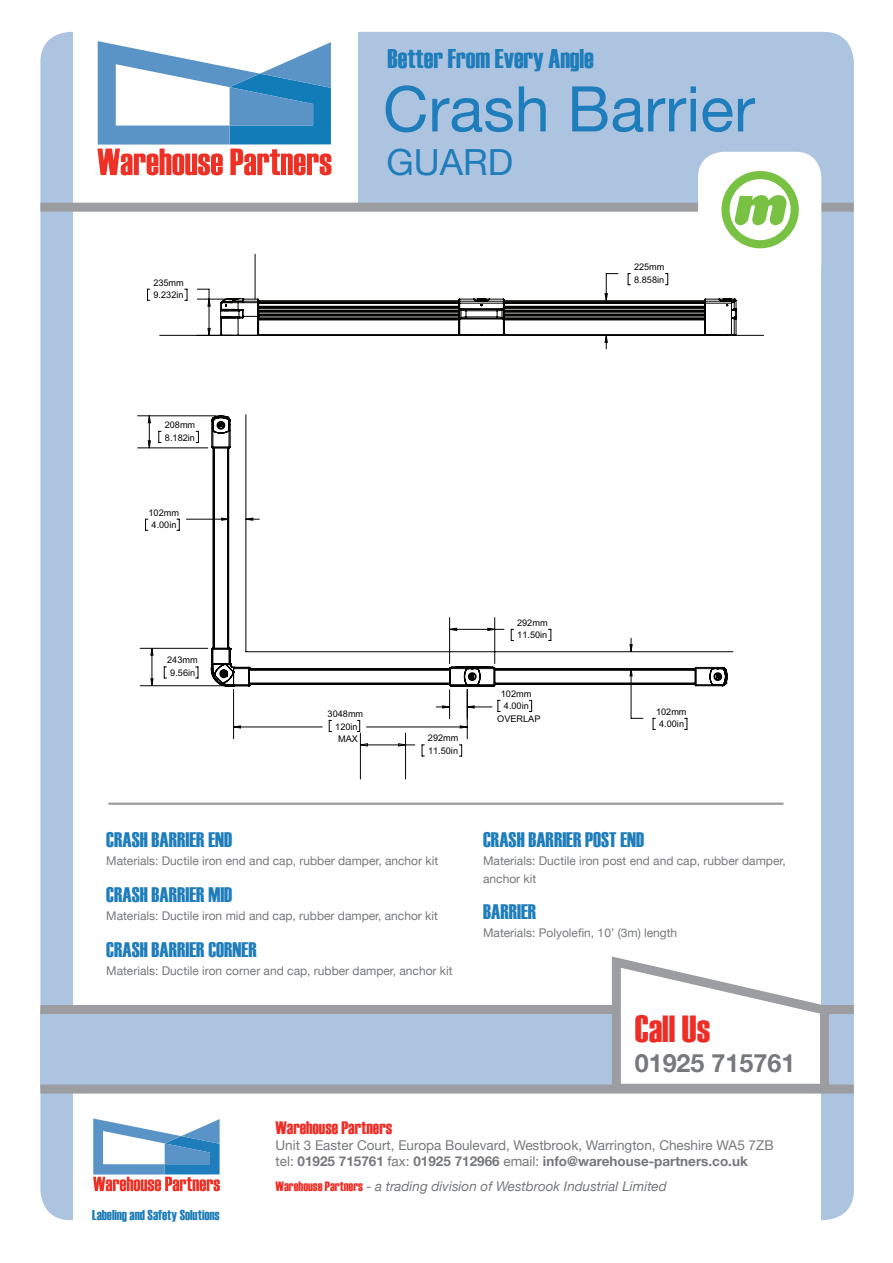
<style>
.page{position:relative;width:893px;height:1263px;background:#fff}
.page>*{position:absolute;margin:0;border:0;box-sizing:border-box;transform-origin:0 0}
.t1{font:63px "Helvetica Neue";color:#1e7dba}
.t2{font:37.65px "Haettenschweiler";color:#ee2d26}
.t3{font:36px "Helvetica Neue";color:#1e7dba}
.t4{font:27px "Haettenschweiler";color:#1e7dba}
.t5{font:700 25.05px "Helvetica Neue";color:#76787b}
.t6{font:21px "Haettenschweiler";color:#1e7dba}
.t7{font:18px "Haettenschweiler";color:#ee2d26}
.t8{font:14.25px "Haettenschweiler";color:#1d7cb7}
.t9{font:13.5px "Helvetica Neue";color:#76787b}
.t10{font:700 13.5px "Helvetica Neue";color:#76787b}
.t11{font:italic 13.5px "Helvetica Neue";color:#76787b}
.t12{font:12px/18px "Helvetica Neue";color:#76787b}
.t13{font:9.15px/12.8px "Arial";color:#040503}
.s1{font-weight:400}
.s2{font-family:"Haettenschweiler";font-style:normal;color:#ee2d26}
.s3{font-style:normal}
</style>
<div class="page">
<div style="left:40px;top:32px;width:814px;height:1188px;background:#adc4e0;border-radius:30px"></div>
<div style="left:73px;top:0;width:285px;height:306px;background:#fff"></div>
<svg style="left:97px;top:41px;width:234px;height:134px"></svg>
<div style="left:73px;top:207px;width:748px;height:1056px;background:#fff"></div>
<div style="left:73px;top:1014px;width:534px;height:70px;background:#adc4e0"></div>
<div style="left:40px;top:1005px;width:814px;height:9px;background:#9b9da1"></div>
<div style="left:40px;top:203px;width:814px;height:9px;background:#9b9da1"></div>
<svg style="left:93px;top:1118px;width:127px;height:73px"></svg>
<svg style="left:607px;top:956px;width:228px;height:138px"></svg>
<svg style="left:422px;top:744px;width:2px;height:13px"></svg>
<svg style="left:459px;top:744px;width:3px;height:13px"></svg>
<hr style="left:360px;top:733px;width:1px;height:46px;background:#040503">
<hr style="left:405px;top:733px;width:1px;height:46px;background:#040503">
<hr style="left:360px;top:744px;width:46px;height:1px;background:#040503">
<svg style="left:147px;top:289px;width:3px;height:12px"></svg>
<svg style="left:185px;top:289px;width:3px;height:12px"></svg>
<hr style="left:255px;top:254px;width:1px;height:45px;background:#040503">
<hr style="left:160px;top:335px;width:61px;height:1px;background:#040503">
<hr style="left:221px;top:335px;width:542px;height:1px;background:#040503">
<svg style="left:197px;top:273px;width:541px;height:76px"></svg>
<hr style="left:138px;top:415px;width:78px;height:1px;background:#040503">
<hr style="left:138px;top:447px;width:70px;height:1px;background:#040503">
<hr style="left:233px;top:689px;width:1px;height:50px;background:#040503">
<hr style="left:467px;top:689px;width:1px;height:50px;background:#040503">
<svg style="left:498px;top:700px;width:2px;height:12px"></svg>
<svg style="left:529px;top:700px;width:3px;height:12px"></svg>
<hr style="left:140px;top:648px;width:68px;height:1px;background:#040503">
<hr style="left:140px;top:685px;width:89px;height:1px;background:#040503">
<hr style="left:246px;top:651px;width:487px;height:1px;background:#040503">
<svg style="left:145px;top:519px;width:3px;height:12px"></svg>
<svg style="left:653px;top:718px;width:2px;height:12px"></svg>
<svg style="left:685px;top:718px;width:3px;height:12px"></svg>
<svg style="left:631px;top:718px;width:12px;height:1px"></svg>
<hr style="left:631px;top:669px;width:1px;height:49px;background:#040503">
<svg style="left:148px;top:416px;width:345px;height:312px"></svg>
<svg style="left:210px;top:415px;width:518px;height:272px"></svg>
<div style="left:40px;top:1084px;width:814px;height:9px;background:#9b9da1"></div>
<div style="left:698px;top:152px;width:123px;height:135px;background:#fff;border-radius:26px"></div>
<svg style="left:721px;top:171px;width:78px;height:77px"></svg>
<hr style="left:108px;top:802px;width:675px;height:3px;background:#9b9da1">
<p class="t4" style="left:388px;top:43px;width:208px">Better From Every Angle</p>
<p class="t1" style="left:383px;top:55px;width:374px">Crash Barrier</p>
<p class="t13" style="left:153px;top:276px;width:32px">235mm<br>9.232in</p>
<p class="t13" style="left:165px;top:418px;width:32px">208mm<br>8.182in</p>
<p class="t13" style="left:148px;top:506px;width:32px;text-align:center">102mm<br>4.00in</p>
<p class="t13" style="left:167px;top:654px;width:32px;text-align:center">243mm<br>9.56in</p>
<p class="t3" style="left:387px;top:131px;width:128px">GUARD</p>
<p class="t13" style="left:634px;top:260px;width:32px">225mm<br>8.858in</p>
<p class="t13" style="left:328px;top:707px;width:37px;text-align:center">3048mm<br>120in<br>MAX</p>
<p class="t13" style="left:428px;top:732px;width:32px">292mm<br>11.50in</p>
<p class="t13" style="left:517px;top:616px;width:32px">292mm<br>11.50in</p>
<p class="t13" style="left:501px;top:687px;width:32px">102mm</p>
<p class="t13" style="left:504px;top:700px;width:26px">4.00in</p>
<p class="t13" style="left:497px;top:713px;width:45px">OVERLAP</p>
<p class="t13" style="left:656px;top:705px;width:32px;text-align:center">102mm<br>4.00in</p>
<p class="t6" style="left:106px;top:827px;width:127px">CRASH BARRIER END</p>
<p class="t12" style="left:106px;top:850px;width:333px">Materials: Ductile iron end and cap, rubber damper, anchor kit</p>
<p class="t6" style="left:106px;top:882px;width:127px">CRASH BARRIER MID</p>
<p class="t12" style="left:106px;top:906px;width:333px">Materials: Ductile iron mid and cap, rubber damper, anchor kit</p>
<p class="t6" style="left:106px;top:938px;width:152px">CRASH BARRIER CORNER</p>
<p class="t12" style="left:106px;top:961px;width:348px">Materials: Ductile iron corner and cap, rubber damper, anchor kit</p>
<p class="t6" style="left:483px;top:827px;width:162px">CRASH BARRIER POST END</p>
<p class="t12" style="left:483px;top:850px;width:304px">Materials: Ductile iron post end and cap, rubber damper, anchor kit</p>
<p class="t6" style="left:483px;top:900px;width:55px">BARRIER</p>
<p class="t12" style="left:483px;top:923px;width:196px">Materials: Polyolefin, 10’ (3m) length</p>
<p class="t2" style="left:635px;top:1007px;width:77px">Call Us</p>
<p class="t5" style="left:635px;top:1040px;width:162px">01925 715761</p>
<p class="t8" style="left:92px;top:1206px;width:129px">Labeling and Safety Solutions</p>
<p class="t7" style="left:276px;top:1117px;width:118px">Warehouse Partners</p>
<p class="t9" style="left:276px;top:1133px;width:499px">Unit 3 Easter Court, Europa Boulevard, Westbrook, Warrington, Cheshire WA5 7ZB</p>
<p class="t10" style="left:276px;top:1149px;width:474px"><span class="s1">tel:</span> 01925 715761 <span class="s1">fax:</span> 01925 712966 <span class="s1">email:</span> info@warehouse-partners.co.uk</p>
<p class="t11" style="left:276px;top:1175px;width:393px"><span class="s2">Warehouse Partners</span> <span class="s3">-</span> a trading division of Westbrook Industrial Limited</p>
</div>
